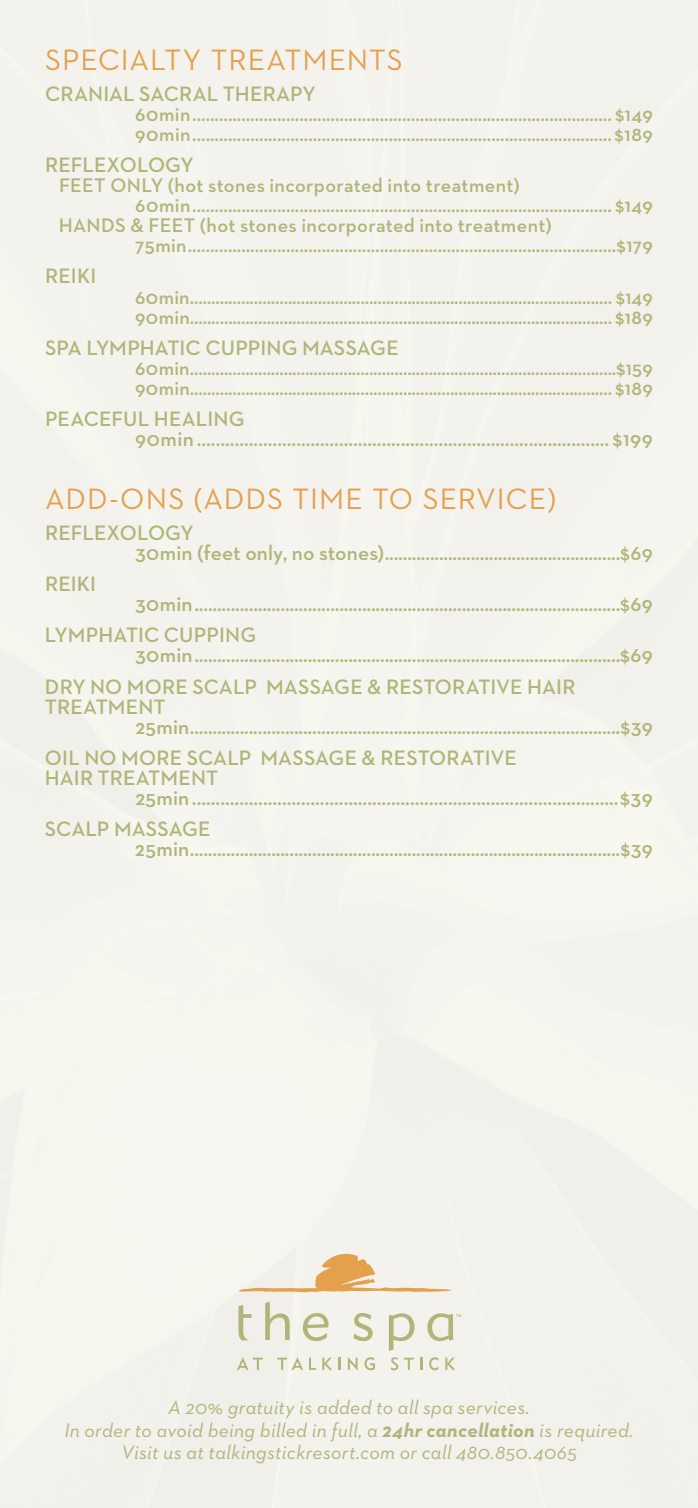
<style>
.page{position:relative;width:698px;height:1508px;background:#fff}
.page>*{position:absolute;margin:0;border:0;box-sizing:border-box;transform-origin:0 0}
.t1{font:30px "Neutraface 2 Text";letter-spacing:.03em;color:#e5a04e}
.t2{font:600 21.25px/20px "Neutraface 2 Text";letter-spacing:.005em;color:#b0b579}
.t3{font:600 20px/20px "Neutraface 2 Text";letter-spacing:.015em;color:#b0b579}
.t4{font:italic 20px/22.5px "Neutraface 2 Text";letter-spacing:.015em;color:#b0b579;text-align:center}
.s1{font-weight:700}
</style>
<div class="page">
<svg style="left:237px;top:1357px;width:26px;height:12px"></svg>
<svg style="left:277px;top:1357px;width:26px;height:12px"></svg>
<svg style="left:309px;top:1357px;width:7px;height:12px"></svg>
<svg style="left:322px;top:1357px;width:10px;height:12px"></svg>
<svg style="left:338px;top:1357px;width:2px;height:12px"></svg>
<svg style="left:348px;top:1357px;width:9px;height:13px"></svg>
<svg style="left:364px;top:1357px;width:11px;height:13px"></svg>
<svg style="left:391px;top:1357px;width:7px;height:13px"></svg>
<svg style="left:404px;top:1357px;width:10px;height:12px"></svg>
<svg style="left:420px;top:1357px;width:2px;height:12px"></svg>
<svg style="left:429px;top:1357px;width:9px;height:13px"></svg>
<svg style="left:445px;top:1357px;width:10px;height:12px"></svg>
<svg style="left:238px;top:1253px;width:214px;height:39px;background:#efddc4"></svg>
<svg style="left:238px;top:1305px;width:13px;height:35px"></svg>
<svg style="left:265px;top:1301px;width:24px;height:39px"></svg>
<svg style="left:303px;top:1313px;width:25px;height:28px"></svg>
<svg style="left:353px;top:1313px;width:19px;height:28px"></svg>
<svg style="left:389px;top:1313px;width:25px;height:37px"></svg>
<svg style="left:427px;top:1313px;width:34px;height:28px"></svg>
<h1 class="t1" style="left:45px;top:41px;width:359px">SPECIALTY TREATMENTS</h1>
<p class="t2" style="left:45px;top:83px;width:272px">CRANIAL SACRAL THERAPY</p>
<p class="t3" style="left:135px;top:104px;width:519px">60min.............................................................................................. $149<br>90min.............................................................................................. $189</p>
<p class="t2" style="left:45px;top:155px;width:150px">REFLEXOLOGY</p>
<p class="t3" style="left:59px;top:175px;width:462px">FEET ONLY (hot stones incorporated into treatment)</p>
<p class="t3" style="left:135px;top:195px;width:519px">60min.............................................................................................. $149</p>
<p class="t3" style="left:59px;top:215px;width:494px">HANDS &amp; FEET (hot stones incorporated into treatment)</p>
<p class="t3" style="left:135px;top:235px;width:519px">75min................................................................................................$179</p>
<p class="t2" style="left:45px;top:266px;width:53px">REIKI</p>
<p class="t3" style="left:135px;top:286px;width:519px">60min................................................................................................... $149<br>90min................................................................................................... $189</p>
<p class="t2" style="left:45px;top:337px;width:355px">SPA LYMPHATIC CUPPING MASSAGE</p>
<p class="t3" style="left:135px;top:358px;width:519px">60min....................................................................................................$159<br>90min................................................................................................... $189</p>
<p class="t2" style="left:135px;top:408px;width:519px;text-indent:-90px">PEACEFUL HEALING<br>90min ....................................................................................... $199</p>
<h1 class="t1" style="left:45px;top:480px;width:512px">ADD-ONS (ADDS TIME TO SERVICE)</h1>
<p class="t2" style="left:135px;top:522px;width:519px;text-indent:-90px">REFLEXOLOGY<br>30min (feet only, no stones)....................................................$69</p>
<p class="t2" style="left:45px;top:573px;width:53px">REIKI</p>
<p class="t2" style="left:45px;top:588px;width:609px;line-height:31.2px;text-indent:90px">30min..............................................................................................$69<br>LYMPHATIC CUPPING</p>
<p class="t2" style="left:45px;top:639px;width:609px;line-height:31.2px;text-indent:90px">30min..............................................................................................$69<br>DRY NO MORE SCALP MASSAGE &amp; RESTORATIVE HAIR</p>
<p class="t2" style="left:135px;top:696px;width:519px;text-indent:-90px">TREATMENT<br>25min...............................................................................................$39</p>
<p class="t2" style="left:45px;top:747px;width:473px">OIL NO MORE SCALP MASSAGE &amp; RESTORATIVE</p>
<p class="t2" style="left:45px;top:767px;width:175px">HAIR TREATMENT</p>
<p class="t2" style="left:135px;top:787px;width:519px">25min..........................................................................................$39</p>
<p class="t2" style="left:135px;top:818px;width:519px;text-indent:-90px">SCALP MASSAGE<br>25min...............................................................................................$39</p>
<p class="t4" style="left:64px;top:1396px;width:570px">A 20% gratuity is added to all spa services.<br>In order to avoid being billed in full, a <span class="s1">24hr cancellation</span> is required.<br>Visit us at talkingstickresort.com or call 480.850.4065</p>
</div>
